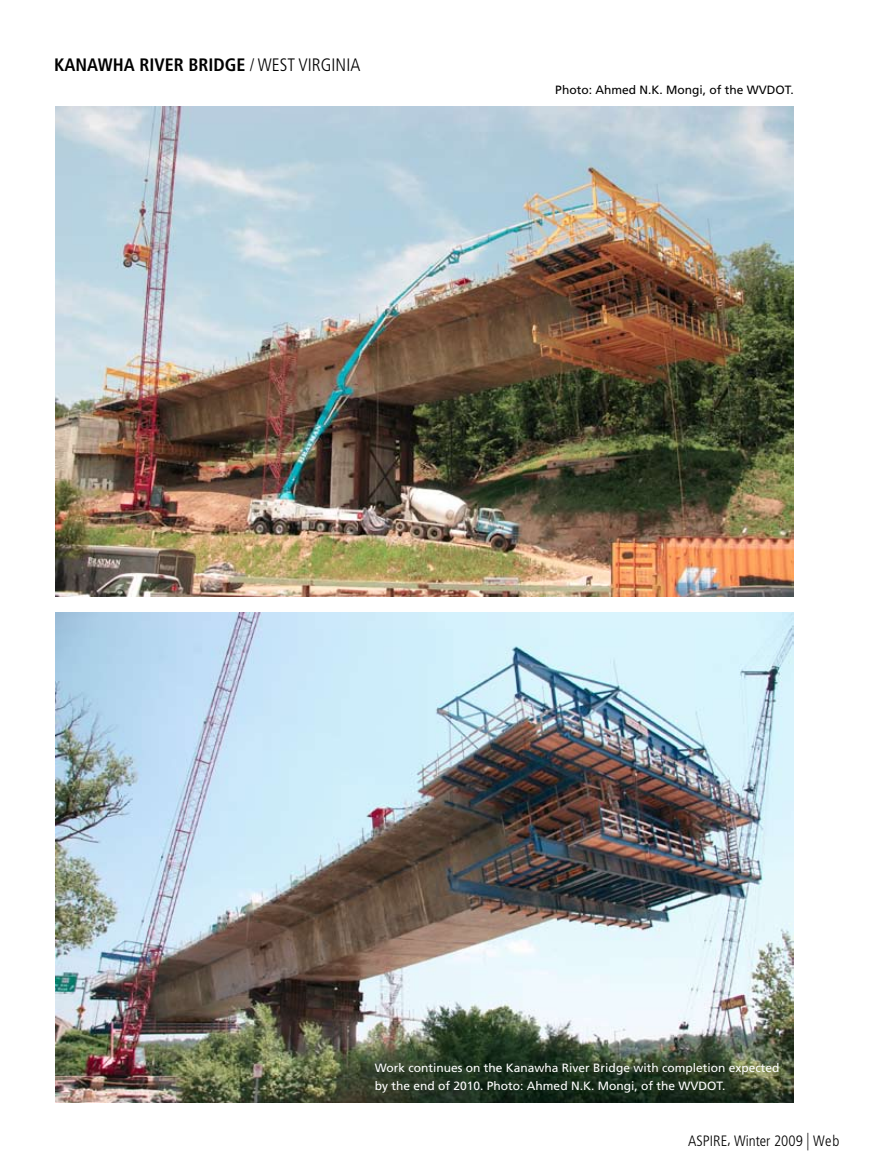
<style>
.page{position:relative;width:878px;height:1175px;background:#fff}
.page>*{position:absolute;margin:0;border:0;box-sizing:border-box;transform-origin:0 0}
.t1{font:700 condensed 18px "Frutiger";color:#000}
.t2{font:300 condensed 15px "Frutiger";color:#000}
.t3{font:12px/18px "Frutiger";color:#fff}
.t4{font:12px "Frutiger";color:#000}
.s1{font-weight:300}
.s2{font-size:17.55px}
</style>
<div class="page">
<img style="left:56px;top:107px;width:737px;height:490px">
<img style="left:56px;top:613px;width:737px;height:489px">
<h1 class="t1" style="left:54px;top:54px;width:307px">KANAWHA RIVER BRIDGE <span class="s1">/ WEST VIRGINIA</span></h1>
<p class="t4" style="left:555px;top:83px;width:240px">Photo: Ahmed N.K. Mongi, of the WVDOT.</p>
<p class="t3" style="left:375px;top:1059px;width:406px">Work continues on the Kanawha River Bridge with completion expected by the end of 2010. Photo: Ahmed N.K. Mongi, of the WVDOT.</p>
<p class="t2" style="left:688px;top:1132px;width:153px">ASPIRE, Winter 2009 <span class="s2">|</span> Web</p>
</div>
